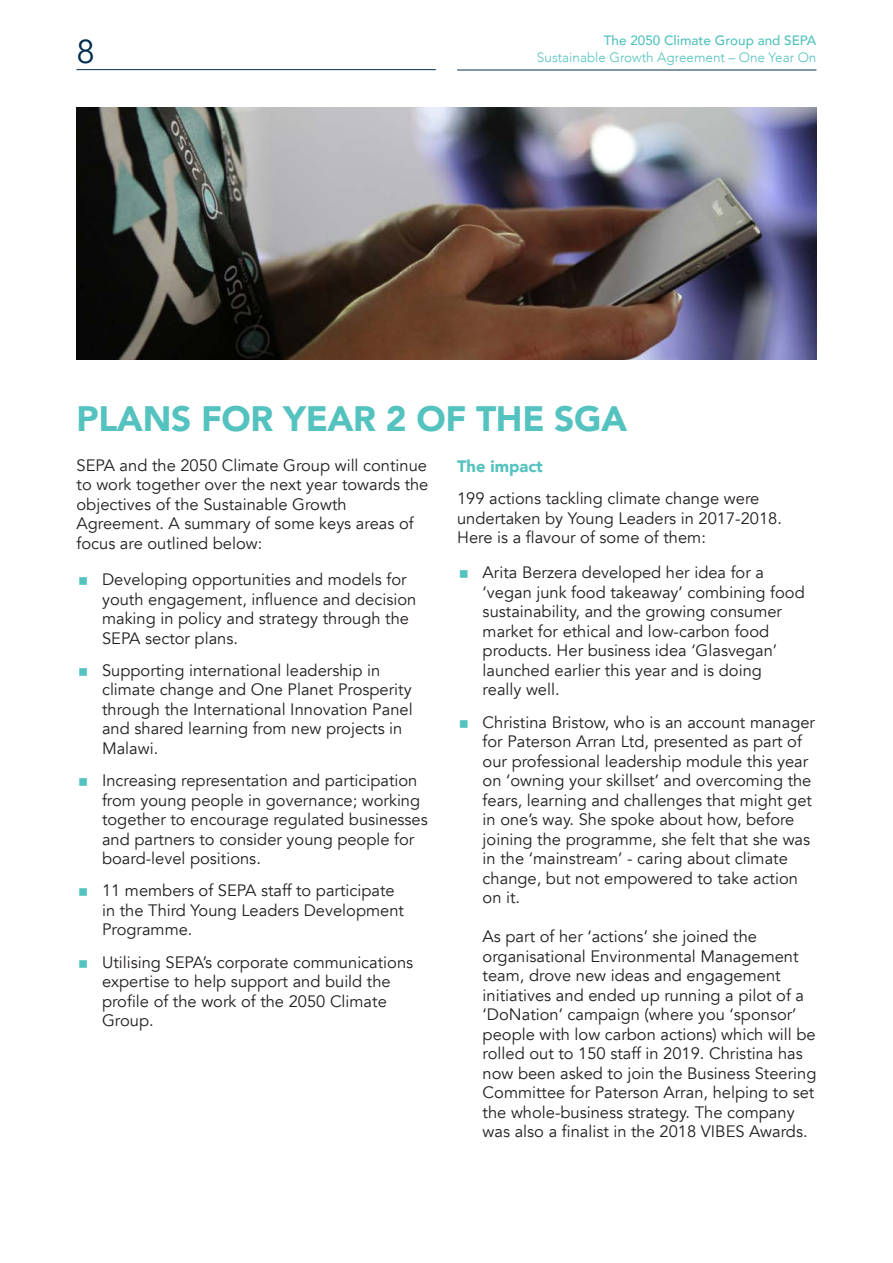
<style>
.page{position:relative;width:893px;height:1263px;background:#fff}
.page>*{position:absolute;margin:0;border:0;box-sizing:border-box;transform-origin:0 0}
.Heading_1{font:900 35.25px "Avenir";letter-spacing:-.01em;color:#54c2be}
.t1{font:33px "Avenir";color:#002d50}
.Body_txt{font:16.5px/19.5px "Avenir";color:#231f20}
.Heading{font:900 16.5px "Avenir";color:#54c2be}
.t2{font:300 13.5px "Avenir";color:#54c2be}
.t3{font:500 13.5px "Avenir";color:#54c2be}
</style>
<div class="page">
<hr style="left:77px;top:69px;width:359px;height:1px;background:#002d50">
<hr style="left:457px;top:70px;width:359px;height:1px;background:#002d50">
<img style="left:77px;top:108px;width:739px;height:252px">
<h2 class="t1" style="left:77px;top:32px;width:20px">8</h2>
<p class="t3" style="left:604px;top:29px;width:214px">The 2050 Climate Group and SEPA</p>
<p class="t2" style="left:537px;top:49px;width:281px">Sustainable Growth Agreement – One Year On</p>
<p class="Heading_1" style="left:77px;top:389px;width:552px">PLANS FOR YEAR 2 OF THE SGA</p>
<p class="Body_txt" style="left:77px;top:455px;width:353px">SEPA and the 2050 Climate Group will continue to work together over the next year towards the objectives of the Sustainable Growth Agreement. A summary of some keys areas of focus are outlined below:</p>
<p class="Body_txt" style="left:102px;top:570px;width:316px">Developing opportunities and models for youth engagement, influence and decision making in policy and strategy through the SEPA sector plans.</p>
<p class="Body_txt" style="left:102px;top:661px;width:312px">Supporting international leadership in climate change and One Planet Prosperity through the International Innovation Panel and shared learning from new projects in Malawi.</p>
<p class="Body_txt" style="left:102px;top:771px;width:327px">Increasing representation and participation from young people in governance; working together to encourage regulated businesses and partners to consider young people for board-level positions.</p>
<p class="Body_txt" style="left:102px;top:881px;width:303px">11 members of SEPA staff to participate in the Third Young Leaders Development<br>Programme.</p>
<p class="Body_txt" style="left:102px;top:952px;width:313px">Utilising SEPA’s corporate communications expertise to help support and build the profile of the work of the 2050 Climate<br>Group.</p>
<p class="Heading" style="left:457px;top:452px;width:87px">The impact</p>
<p class="Body_txt" style="left:457px;top:489px;width:326px">199 actions tackling climate change were undertaken by Young Leaders in 2017-2018.<br>Here is a flavour of some of them:</p>
<p class="Body_txt" style="left:483px;top:563px;width:324px">Arita Berzera developed her idea for a ‘vegan junk food takeaway’ combining food sustainability, and the growing consumer market for ethical and low-carbon food products. Her business idea ‘Glasvegan’ launched earlier this year and is doing<br>really well.</p>
<p class="Body_txt" style="left:483px;top:712px;width:334px">Christina Bristow, who is an account manager for Paterson Arran Ltd, presented as part of our professional leadership module this year on ‘owning your skillset’ and overcoming the fears, learning and challenges that might get in one’s way. She spoke about how, before joining the programme, she felt that she was in the ‘mainstream’ - caring about climate change, but not empowered to take action on it.</p>
<p class="Body_txt" style="left:483px;top:927px;width:335px">As part of her ‘actions’ she joined the organisational Environmental Management team, drove new ideas and engagement initiatives and ended up running a pilot of a ‘DoNation’ campaign (where you ‘sponsor’ people with low carbon actions) which will be rolled out to 150 staff in 2019. Christina has now been asked to join the Business Steering Committee for Paterson Arran, helping to set the whole-business strategy. The company was also a finalist in the 2018 VIBES Awards.</p>
</div>
